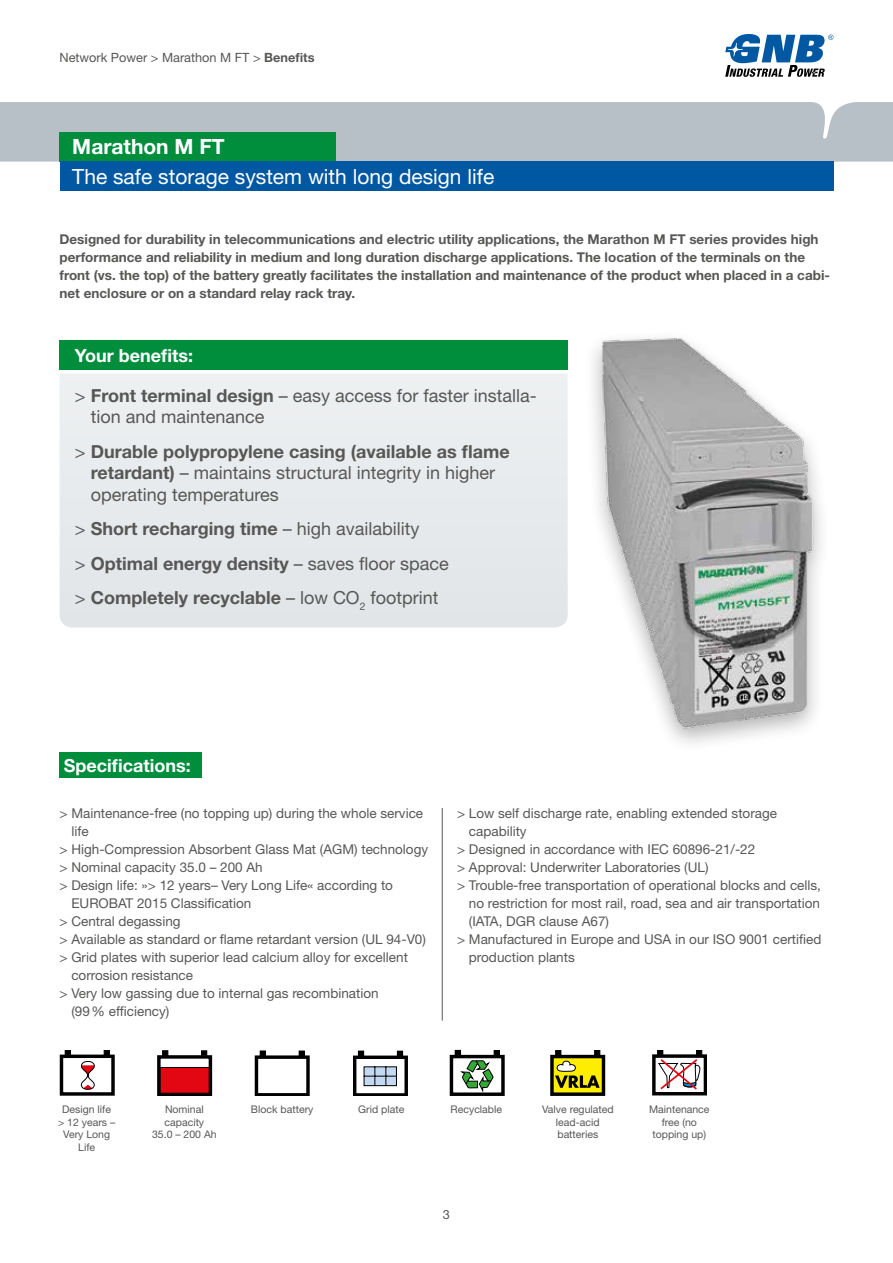
<style>
.page{position:relative;width:893px;height:1263px;background:#fff}
.page>*{position:absolute;margin:0;border:0;box-sizing:border-box;transform-origin:0 0}
.t1{font:21px "Helvetica Neue LT Std";color:#fff}
.t2{font:700 21px "Helvetica Neue LT Std";color:#fff}
.t3{font:18px/21.6px "Helvetica Neue LT Std";color:#575756}
.t4{font:700 18px/34.3px "Helvetica Neue LT Std";color:#575756}
.t5{font:700 18px "Helvetica Neue LT Std";color:#fff}
.t6{font:13.5px "Helvetica Neue LT Std";color:#575756}
.t7{font:700 13.5px/18px "Helvetica Neue LT Std";color:#575756}
.t8{font:12.75px "Helvetica Neue LT Std";color:#575756}
.t9{font:10.5px/12.6px "Helvetica Neue LT Std";color:#575756;text-align:center}
.s1{font-weight:700}
.s2{font-weight:400}
</style>
<div class="page">
<div style="left:0;top:102px;width:893px;height:60px;background:#b6c0c6"></div>
<svg style="left:725px;top:34px;width:108px;height:43px"></svg>
<div style="left:60px;top:132px;width:276px;height:30px;background:#008e3d"></div>
<div style="left:60px;top:162px;width:773px;height:29px;background:#0058a2"></div>
<div style="left:60px;top:374px;width:475px;height:253px;background:#e7eaec"></div>
<div style="left:60px;top:340px;width:508px;height:30px;background:#008e3d"></div>
<hr style="left:442px;top:808px;width:1px;height:212px;background:#575756">
<div style="left:60px;top:753px;width:142px;height:25px;background:#008e3d"></div>
<img style="left:535px;top:338px;width:286px;height:406px">
<div style="left:60px;top:1054px;width:55px;height:42px;background:#fff;border:3px solid #000"></div>
<svg style="left:65px;top:1050px;width:6px;height:5px"></svg>
<svg style="left:104px;top:1050px;width:5px;height:4px"></svg>
<svg style="left:81px;top:1061px;width:14px;height:29px"></svg>
<div style="left:550px;top:1055px;width:55px;height:41px;background:#ffed00;border:3px solid #000"></div>
<svg style="left:555px;top:1050px;width:45px;height:38px"></svg>
<div style="left:157px;top:1055px;width:55px;height:41px;background:#fff;border:3px solid #000"></div>
<svg style="left:163px;top:1051px;width:5px;height:5px"></svg>
<svg style="left:201px;top:1051px;width:6px;height:4px"></svg>
<div style="left:160px;top:1067px;width:50px;height:27px;background:#e30613;border:1px solid #000"></div>
<div style="left:255px;top:1055px;width:54px;height:41px;border:3px solid #000"></div>
<svg style="left:260px;top:1051px;width:5px;height:4px"></svg>
<svg style="left:299px;top:1051px;width:5px;height:4px"></svg>
<div style="left:652px;top:1054px;width:55px;height:41px;background:#fff;border:3px solid #000"></div>
<svg style="left:657px;top:1050px;width:45px;height:40px"></svg>
<div style="left:354px;top:1055px;width:54px;height:41px;border:3px solid #000"></div>
<svg style="left:358px;top:1051px;width:6px;height:5px"></svg>
<svg style="left:397px;top:1051px;width:6px;height:4px"></svg>
<svg style="left:363px;top:1066px;width:34px;height:20px"></svg>
<div style="left:450px;top:1055px;width:54px;height:41px;border:3px solid #000"></div>
<svg style="left:455px;top:1050px;width:44px;height:44px"></svg>
<p class="t8" style="left:60px;top:50px;width:256px">Network Power &gt; Marathon M FT &gt; <span class="s1">Benefits</span></p>
<h1 class="t2" style="left:72px;top:134px;width:154px">Marathon M FT</h1>
<h1 class="t1" style="left:72px;top:164px;width:423px">The safe storage system with long design life</h1>
<p class="t7" style="left:60px;top:229px;width:772px">Designed for durability in telecommunications and electric utility applications, the Marathon M FT series provides high performance and reliability in medium and long duration discharge applications. The location of the terminals on the front (vs. the top) of the battery greatly facilitates the installation and maintenance of the product when placed in a cabi&shy;net enclosure or on a standard relay rack tray.</p>
<h2 class="t5" style="left:75px;top:344px;width:120px">Your benefits:</h2>
<h2 class="t3" style="left:91px;top:384px;width:446px;text-indent:-16px">&gt; <span class="s1">Front terminal design</span> – easy access for faster installa&shy;tion and maintenance</h2>
<h2 class="t3" style="left:91px;top:440px;width:420px;text-indent:-16px">&gt; <span class="s1">Durable polypropylene casing (available as flame retardant)</span> – maintains structural integrity in higher operating temperatures</h2>
<h2 class="t4" style="left:75px;top:511px;width:375px"><span class="s2">&gt;</span> Short recharging time <span class="s2">– high availability<br>&gt;</span> Optimal energy density <span class="s2">– saves floor space &gt;</span> Completely recyclable <span class="s2">– low CO</span><sub>2</sub> <span class="s2">footprint</span></h2>
<h2 class="t5" style="left:64px;top:754px;width:128px">Specifications:</h2>
<p class="t6" style="left:60px;top:805px;width:365px">&gt; Maintenance-free (no topping up) during the whole service</p>
<p class="t6" style="left:71px;top:823px;width:19px">life</p>
<p class="t6" style="left:60px;top:841px;width:370px">&gt; High-Compression Absorbent Glass Mat (AGM) technology</p>
<p class="t6" style="left:60px;top:859px;width:205px">&gt; Nominal capacity 35.0 – 200 Ah</p>
<p class="t6" style="left:60px;top:877px;width:335px">&gt; Design life: »&gt; 12 years– Very Long Life« according to</p>
<p class="t6" style="left:71px;top:895px;width:182px">EUROBAT 2015 Classification</p>
<p class="t6" style="left:60px;top:913px;width:123px">&gt; Central degassing</p>
<p class="t6" style="left:60px;top:931px;width:368px">&gt; Available as standard or flame retardant version (UL 94-V0)</p>
<p class="t6" style="left:60px;top:949px;width:350px">&gt; Grid plates with superior lead calcium alloy for excellent</p>
<p class="t6" style="left:71px;top:967px;width:123px">corrosion resistance</p>
<p class="t6" style="left:60px;top:985px;width:321px">&gt; Very low gassing due to internal gas recombination</p>
<p class="t6" style="left:71px;top:1003px;width:99px">(99% efficiency)</p>
<p class="t6" style="left:457px;top:805px;width:321px">&gt; Low self discharge rate, enabling extended storage</p>
<p class="t6" style="left:469px;top:823px;width:59px">capability</p>
<p class="t6" style="left:457px;top:841px;width:300px">&gt; Designed in accordance with IEC 60896-21/-22</p>
<p class="t6" style="left:457px;top:859px;width:253px">&gt; Approval: Underwriter Laboratories (UL)</p>
<p class="t6" style="left:457px;top:877px;width:365px">&gt; Trouble-free transportation of operational blocks and cells,</p>
<p class="t6" style="left:469px;top:895px;width:353px">no restriction for most rail, road, sea and air transportation</p>
<p class="t6" style="left:469px;top:913px;width:142px">(IATA, DGR clause A67)</p>
<p class="t6" style="left:457px;top:931px;width:366px">&gt; Manufactured in Europe and USA in our ISO 9001 certified</p>
<p class="t6" style="left:469px;top:949px;width:107px">production plants</p>
<p class="t9" style="left:358px;top:1103px;width:48px">Grid plate</p>
<p class="t9" style="left:451px;top:1103px;width:53px">Recyclable</p>
<p class="t9" style="left:58px;top:1103px;width:59px">Design life &gt; 12 years –<br>Very Long<br>Life</p>
<p class="t9" style="left:542px;top:1103px;width:73px">Valve regulated lead-acid batteries</p>
<p class="t9" style="left:152px;top:1103px;width:66px">Nominal capacity<br>35.0 – 200 Ah</p>
<p class="t9" style="left:251px;top:1103px;width:64px">Block battery</p>
<p class="t9" style="left:649px;top:1103px;width:62px">Maintenance free (no topping up)</p>
<p class="t8" style="left:443px;top:1206px;width:9px">3</p>
</div>
